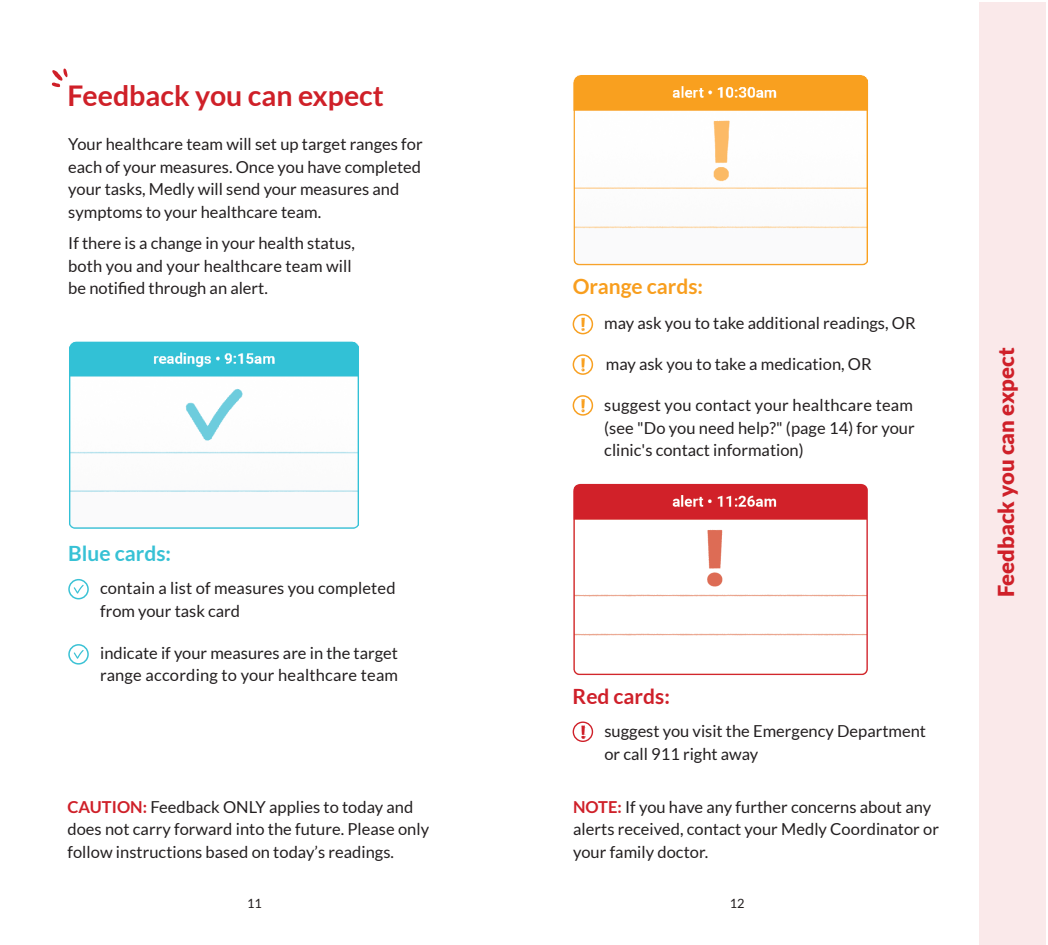
<style>
.page{position:relative;width:1048px;height:945px;background:#fff}
.page>*{position:absolute;margin:0;border:0;box-sizing:border-box;transform-origin:0 0}
.heading{font:700 28.5px "Lato";color:#cf2028}
.heading-2{font:900 22.05px "Lato";color:#cf2029}
.sub-heading{font:700 21px "Lato";color:#f89e1e}
.sub-heading-2{font:700 21px "Lato";color:#37c1d5}
.sub-heading-3{font:700 21px "Lato";color:#cf202a}
.body{font:16.5px/22.5px "Lato";color:#231f20}
.Master_Page_Number{font:12.75px "Lato";color:#231f20}
.s1{font-weight:700;color:#cf2029}
</style>
<div class="page">
<svg style="left:52px;top:69px;width:16px;height:18px"></svg>
<img style="left:69px;top:341px;width:290px;height:187px">
<div style="left:68px;top:579px;width:21px;height:20px;border:2px solid #3bc2d5;border-radius:50%"></div>
<svg style="left:73px;top:584px;width:12px;height:11px"></svg>
<div style="left:68px;top:644px;width:21px;height:21px;border:2px solid #3bc2d5;border-radius:50%"></div>
<svg style="left:73px;top:650px;width:12px;height:11px"></svg>
<div style="left:573px;top:314px;width:20px;height:20px;border:2px solid #f8a021;border-radius:50%"></div>
<svg style="left:581px;top:318px;width:5px;height:14px"></svg>
<div style="left:573px;top:354px;width:20px;height:21px;border:2px solid #f8a021;border-radius:50%"></div>
<svg style="left:581px;top:358px;width:4px;height:14px"></svg>
<div style="left:573px;top:395px;width:20px;height:21px;border:2px solid #f8a021;border-radius:50%"></div>
<svg style="left:581px;top:399px;width:4px;height:14px"></svg>
<div style="left:573px;top:722px;width:20px;height:20px;border:1px solid #cf2029;border-radius:50%"></div>
<svg style="left:581px;top:726px;width:5px;height:13px"></svg>
<div style="left:979px;top:3px;width:66px;height:942px;background:#fae9ea"></div>
<img style="left:573px;top:75px;width:296px;height:191px">
<img style="left:573px;top:484px;width:295px;height:192px">
<p class="heading" style="left:68px;top:80px;width:318px">Feedback you can expect</p>
<p class="body" style="left:68px;top:133px;width:356px">Your healthcare team will set up target ranges for each of your measures. Once you have completed your tasks, Medly will send your measures and symptoms to your healthcare team.</p>
<p class="body" style="left:68px;top:232px;width:288px">If there is a change in your health status, both you and your healthcare team will be notified through an alert.</p>
<p class="sub-heading-2" style="left:68px;top:541px;width:104px">Blue cards:</p>
<p class="body" style="left:100px;top:577px;width:297px">contain a list of measures you completed from your task card</p>
<p class="body" style="left:100px;top:641px;width:300px">indicate if your measures are in the target range according to your healthcare team</p>
<p class="sub-heading" style="left:573px;top:274px;width:132px">Orange cards:</p>
<p class="body" style="left:604px;top:311px;width:313px">may ask you to take additional readings, OR</p>
<p class="body" style="left:606px;top:353px;width:267px">may ask you to take a medication, OR</p>
<p class="heading-2" style="left:993px;top:597px;width:251px;rotate:-90deg">Feedback you can expect</p>
<p class="body" style="left:604px;top:394px;width:312px;text-align:justify">suggest you contact your healthcare team (see "Do you need help?" (page 14) for your clinic's contact information)</p>
<p class="sub-heading-3" style="left:573px;top:685px;width:99px">Red cards:</p>
<p class="body" style="left:604px;top:720px;width:323px">suggest you visit the Emergency Department or call 911 right away</p>
<p class="body" style="left:68px;top:795px;width:363px"><span class="s1">CAUTION:</span> Feedback ONLY applies to today and does not carry forward into the future. Please only follow instructions based on today’s readings.</p>
<p class="body" style="left:573px;top:795px;width:367px"><span class="s1">NOTE:</span> If you have any further concerns about any alerts received, contact your Medly Coordinator or your family doctor.</p>
<p class="Master_Page_Number" style="left:247px;top:897px;width:16px">11</p>
<p class="Master_Page_Number" style="left:730px;top:897px;width:16px">12</p>
</div>
